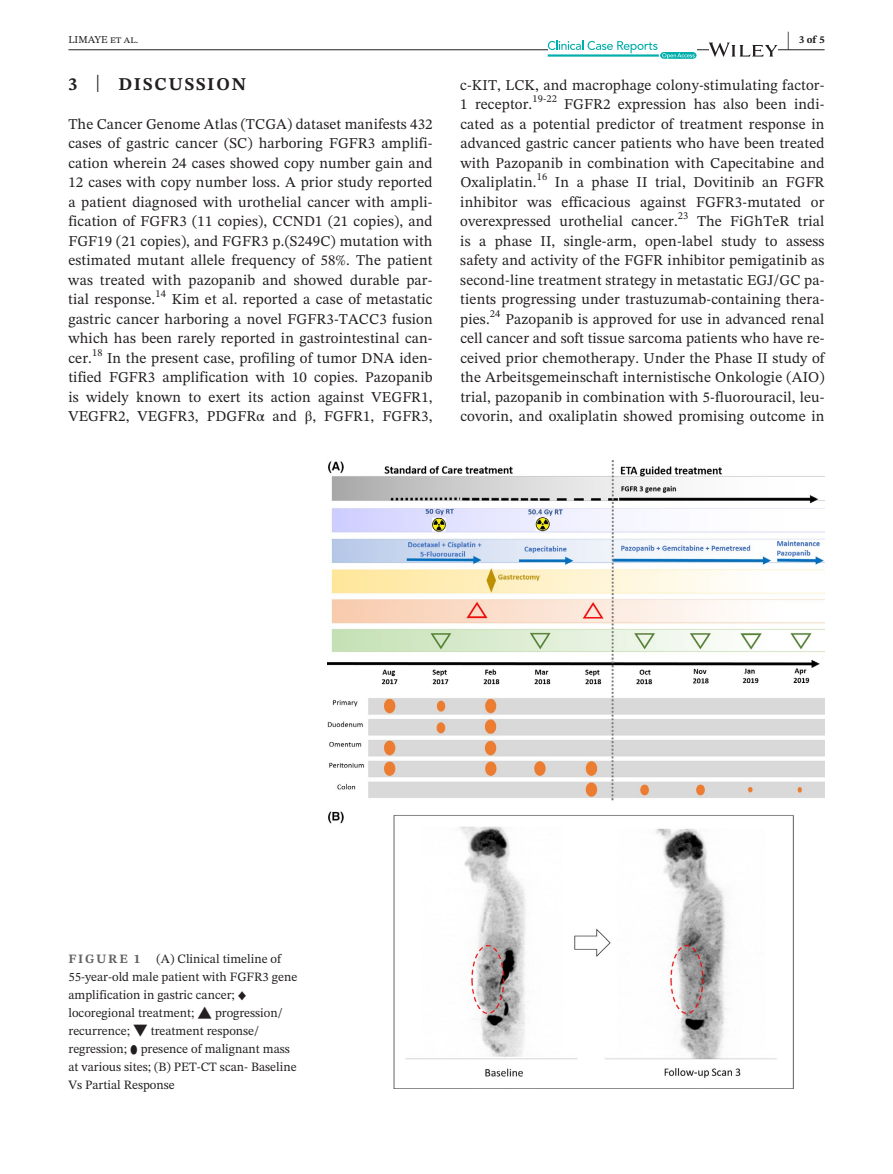
<style>
.page{position:relative;width:893px;height:1174px;background:#fff}
.page>*{position:absolute;margin:0;border:0;box-sizing:border-box;transform-origin:0 0}
.t1{font:700 21px "STIX Two Text";color:#231f20;scale:.42 1}
.t2{font:700 18px "STIX Two Text";letter-spacing:.1em;color:#231f20}
.t3{font:15px/19.5px "STIX Two Text";letter-spacing:.01em;color:#231f20;text-align:justify}
.t4{font:12.75px/18px "STIX Two Text";color:#231f20}
.t5{font:700 12.75px "STIX Two Text";letter-spacing:.14em;color:#636366}
.t6{font:10.5px "STIX Two Text";letter-spacing:.005em;color:#231f20}
.t7{font:700 10.5px "STIX Two Text";color:#231f20}
.s1{font-weight:400;font-size:23.7px}
.s2{font-family:"STIX"}
.s3{font-family:"STIX Math"}
</style>
<div class="page">
<hr style="left:68px;top:49px;width:756px;height:1px;background:#231f20">
<svg style="left:548px;top:41px;width:148px;height:18px"></svg>
<svg style="left:709px;top:43px;width:68px;height:14px"></svg>
<img style="left:327px;top:460px;width:497px;height:629px">
<h1 class="t1" style="left:787px;top:24px;width:8px">|</h1>
<p class="t6" style="left:68px;top:32px;width:71px">LIMAYE et al.</p>
<p class="t7" style="left:799px;top:32px;width:27px">3 of 5</p>
<p class="t2" style="left:68px;top:71px;width:179px">3 <span class="s1">|</span> DISCUSSION</p>
<p class="t3" style="left:68px;top:114px;width:366px">The Cancer Genome Atlas (TCGA) dataset manifests 432 cases of gastric cancer (SC) harboring FGFR3 amplifi&shy;cation wherein 24 cases showed copy number gain and 12 cases with copy number loss. A prior study reported a patient diagnosed with urothelial cancer with ampli&shy;fication of FGFR3 (11 copies), CCND1 (21 copies), and FGF19 (21 copies), and FGFR3 p.(S249C) mutation with estimated mutant allele frequency of 58%. The patient was treated with pazopanib and showed durable par&shy;tial response.</p>
<p class="t3" style="left:460px;top:75px;width:366px">c-KIT, LCK, and macrophage colony-stimulating factor-<br>1 receptor.</p>
<p class="t6" style="left:532px;top:91px;width:26px">19-22</p>
<p class="t3" style="left:460px;top:94px;width:366px;text-indent:104px">FGFR2 expression has also been indi&shy;cated as a potential predictor of treatment response in advanced gastric cancer patients who have been treated with Pazopanib in combination with Capecitabine and Oxaliplatin.</p>
<p class="t6" style="left:537px;top:169px;width:12px">16</p>
<p class="t3" style="left:460px;top:172px;width:366px;text-indent:95px">In a phase II trial, Dovitinib an FGFR inhibitor was efficacious against FGFR3-mutated or overexpressed urothelial cancer.</p>
<p class="t6" style="left:678px;top:208px;width:12px">23</p>
<p class="t3" style="left:460px;top:211px;width:366px;text-indent:237px">The FiGhTeR trial is a phase II, single-arm, open-label study to assess safety and activity of the FGFR inhibitor pemigatinib as second-line treatment strategy in metastatic EGJ/GC pa&shy;tients progressing under trastuzumab-containing thera&shy;pies.</p>
<p class="t6" style="left:155px;top:286px;width:12px">14</p>
<p class="t3" style="left:68px;top:289px;width:366px;text-indent:103px">Kim et al. reported a case of metastatic gastric cancer harboring a novel FGFR3-TACC3 fusion which has been rarely reported in gastrointestinal can&shy;cer.</p>
<p class="t6" style="left:490px;top:306px;width:12px">24</p>
<p class="t3" style="left:460px;top:309px;width:366px;text-indent:45px">Pazopanib is approved for use in advanced renal cell cancer and soft tissue sarcoma patients who have re&shy;ceived prior chemotherapy. Under the Phase II study of the Arbeitsgemeinschaft internistische Onkologie (AIO) trial, pazopanib in combination with 5-fluorouracil, leu&shy;covorin, and oxaliplatin showed promising outcome in</p>
<p class="t6" style="left:92px;top:345px;width:12px">18</p>
<p class="t3" style="left:68px;top:348px;width:366px;text-indent:39px">In the present case, profiling of tumor DNA iden&shy;tified FGFR3 amplification with 10 copies. Pazopanib is widely known to exert its action against VEGFR1, VEGFR2, VEGFR3, PDGFR<span class="s2">α</span> and <span class="s2">β</span>, FGFR1, FGFR3,</p>
<p class="t4" style="left:68px;top:949px;width:230px;text-indent:88px">(A) Clinical timeline of 55-year-old male patient with FGFR3 gene amplification in gastric cancer; <span class="s2">♦ </span>locoregional treatment; <span class="s2">▲</span> progression/ recurrence; <span class="s2">▼</span> treatment response/ regression; <span class="s3">⬮</span> presence of malignant mass at various sites; (B) PET-CT scan- Baseline Vs Partial Response</p>
<p class="t5" style="left:68px;top:949px;width:73px">FIGURE 1</p>
</div>
